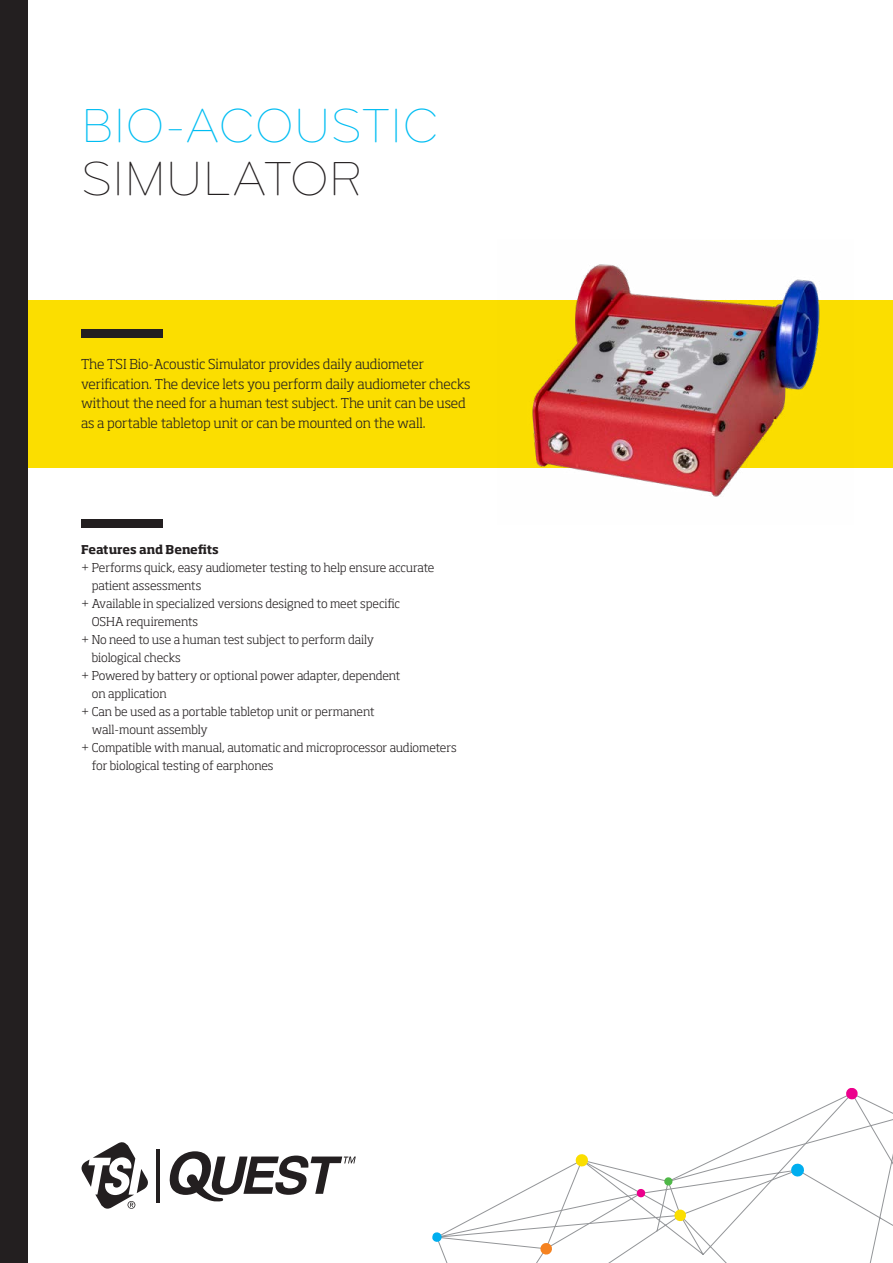
<style>
.page{position:relative;width:893px;height:1263px;background:#fff}
.page>*{position:absolute;margin:0;border:0;box-sizing:border-box;transform-origin:0 0}
.t1{font:300 49.5px "Bryant Pro";color:#00bdf2}
.t2{font:300 49.5px "Bryant Pro";color:#231f20}
.t3{font:300 13.5px/19.5px "Soho Std";letter-spacing:-.005em;color:#231f20}
.t4{font:300 12px "Soho Std";letter-spacing:-.005em;color:#231f20}
.t5{font:700 12px "Soho Std";letter-spacing:-.01em;color:#231f20}
</style>
<div class="page">
<svg style="left:438px;top:1096px;width:455px;height:167px"></svg>
<svg style="left:664px;top:1177px;width:9px;height:9px"></svg>
<svg style="left:432px;top:1232px;width:10px;height:10px"></svg>
<svg style="left:540px;top:1242px;width:13px;height:13px"></svg>
<svg style="left:790px;top:1163px;width:15px;height:14px"></svg>
<svg style="left:575px;top:1153px;width:14px;height:14px"></svg>
<svg style="left:845px;top:1088px;width:13px;height:12px"></svg>
<svg style="left:674px;top:1209px;width:13px;height:13px"></svg>
<svg style="left:636px;top:1188px;width:10px;height:10px"></svg>
<div style="left:0;top:300px;width:893px;height:168px;background:#fbde00"></div>
<div style="left:0;top:0;width:27px;height:1263px;background:#231f20"></div>
<hr style="left:156px;top:1148px;width:4px;height:54px;background:#231f20">
<svg style="left:81px;top:1142px;width:67px;height:67px"></svg>
<svg style="left:169px;top:1151px;width:187px;height:51px"></svg>
<div style="left:81px;top:330px;width:81px;height:8px;background:#231f20"></div>
<div style="left:81px;top:519px;width:81px;height:9px;background:#231f20"></div>
<img style="left:532px;top:264px;width:288px;height:233px">
<h1 class="t1" style="left:81px;top:97px;width:359px">BIO-ACOUSTIC</h1>
<h1 class="t2" style="left:81px;top:150px;width:284px">SIMULATOR</h1>
<p class="t3" style="left:81px;top:354px;width:391px">The TSI Bio-Acoustic Simulator provides daily audiometer verification. The device lets you perform daily audiometer checks without the need for a human test subject. The unit can be used as a portable tabletop unit or can be mounted on the wall.</p>
<p class="t5" style="left:81px;top:542px;width:139px">Features and Benefits</p>
<p class="t4" style="left:81px;top:560px;width:355px">+ Performs quick, easy audiometer testing to help ensure accurate</p>
<p class="t4" style="left:92px;top:578px;width:111px">patient assessments</p>
<p class="t4" style="left:81px;top:596px;width:321px">+ Available in specialized versions designed to meet specific</p>
<p class="t4" style="left:92px;top:614px;width:108px">OSHA requirements</p>
<p class="t4" style="left:81px;top:632px;width:295px">+ No need to use a human test subject to perform daily</p>
<p class="t4" style="left:92px;top:650px;width:90px">biological checks</p>
<p class="t4" style="left:81px;top:668px;width:321px">+ Powered by battery or optional power adapter, dependent</p>
<p class="t4" style="left:92px;top:686px;width:76px">on application</p>
<p class="t4" style="left:81px;top:704px;width:295px">+ Can be used as a portable tabletop unit or permanent</p>
<p class="t4" style="left:92px;top:722px;width:118px">wall-mount assembly</p>
<p class="t4" style="left:81px;top:740px;width:377px">+ Compatible with manual, automatic and microprocessor audiometers</p>
<p class="t4" style="left:92px;top:758px;width:183px">for biological testing of earphones</p>
</div>
